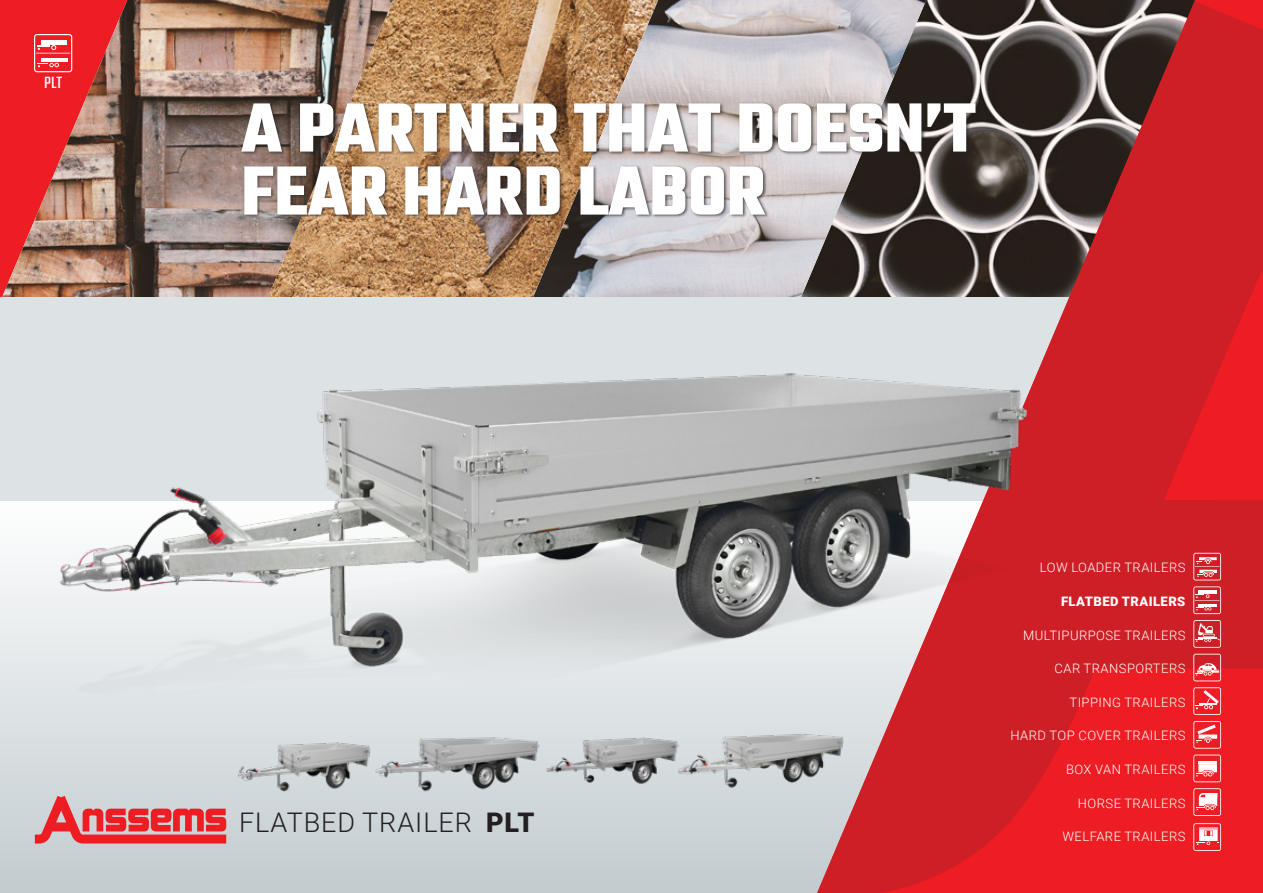
<style>
.page{position:relative;width:1263px;height:893px;background:#fff}
.page>*{position:absolute;margin:0;border:0;box-sizing:border-box;transform-origin:0 0}
.t1{font:700 75px/63px "Teko";color:#fff}
.t2{font:300 27px "Roboto";letter-spacing:.035em;color:#231f20}
.t3{font:18px "Teko";color:#fff}
.t4{font:300 13.05px "Roboto";letter-spacing:.035em;color:#fff}
.t5{font:900 13.05px "Roboto";letter-spacing:.035em;color:#fff}
.s1{font-weight:900}
</style>
<div class="page">
<img style="left:393px;top:0;width:140px;height:298px">
<img style="left:2px;top:0;width:391px;height:298px">
<img style="left:533px;top:0;width:284px;height:298px">
<div style="left:0;top:298px;width:1263px;height:203px;background:#dde2e4"></div>
<div style="left:0;top:501px;width:1263px;height:392px;background:linear-gradient(to bottom,#fefefe,#c2cbcf)"></div>
<svg style="left:817px;top:1px;width:446px;height:892px;background:#b7393c"></svg>
<svg style="left:1193px;top:553px;width:28px;height:27px"></svg>
<svg style="left:1193px;top:586px;width:28px;height:28px"></svg>
<hr style="left:1198px;top:604px;width:19px;height:3px;background:#fff">
<svg style="left:1193px;top:620px;width:28px;height:28px"></svg>
<svg style="left:1193px;top:654px;width:28px;height:27px"></svg>
<svg style="left:1193px;top:687px;width:28px;height:28px"></svg>
<svg style="left:1193px;top:721px;width:28px;height:28px"></svg>
<svg style="left:1193px;top:755px;width:28px;height:27px"></svg>
<svg style="left:1193px;top:788px;width:28px;height:28px"></svg>
<svg style="left:1193px;top:823px;width:28px;height:28px"></svg>
<div style="left:240px;top:102px;width:740px;height:116px;background:#231f20;opacity:.7"></div>
<svg style="left:35px;top:796px;width:191px;height:47px;background:#de767a"></svg>
<img style="left:46px;top:345px;width:1012px;height:420px">
<svg style="left:34px;top:34px;width:38px;height:38px"></svg>
<hr style="left:41px;top:58px;width:26px;height:4px;background:#fff">
<img style="left:236px;top:740px;width:130px;height:52px">
<img style="left:548px;top:733px;width:127px;height:55px">
<img style="left:366px;top:730px;width:182px;height:65px">
<img style="left:675px;top:730px;width:171px;height:60px">
<p class="t3" style="left:44px;top:73px;width:19px">PLT</p>
<p class="t1" style="left:241px;top:102px;width:736px">A PARTNER THAT DOESN’T<br>FEAR HARD LABOR</p>
<p class="t2" style="left:239px;top:804px;width:297px">FLATBED TRAILER <span class="s1">PLT</span></p>
<p class="t4" style="left:1040px;top:559px;width:147px">LOW LOADER TRAILERS</p>
<p class="t5" style="left:1061px;top:592px;width:126px">FLATBED TRAILERS</p>
<p class="t4" style="left:1023px;top:626px;width:164px">MULTIPURPOSE TRAILERS</p>
<p class="t4" style="left:1054px;top:659px;width:132px">CAR TRANSPORTERS</p>
<p class="t4" style="left:1069px;top:693px;width:117px">TIPPING TRAILERS</p>
<p class="t4" style="left:1010px;top:727px;width:176px">HARD TOP COVER TRAILERS</p>
<p class="t4" style="left:1066px;top:760px;width:121px">BOX VAN TRAILERS</p>
<p class="t4" style="left:1078px;top:794px;width:109px">HORSE TRAILERS</p>
<p class="t4" style="left:1062px;top:827px;width:125px">WELFARE TRAILERS</p>
</div>
